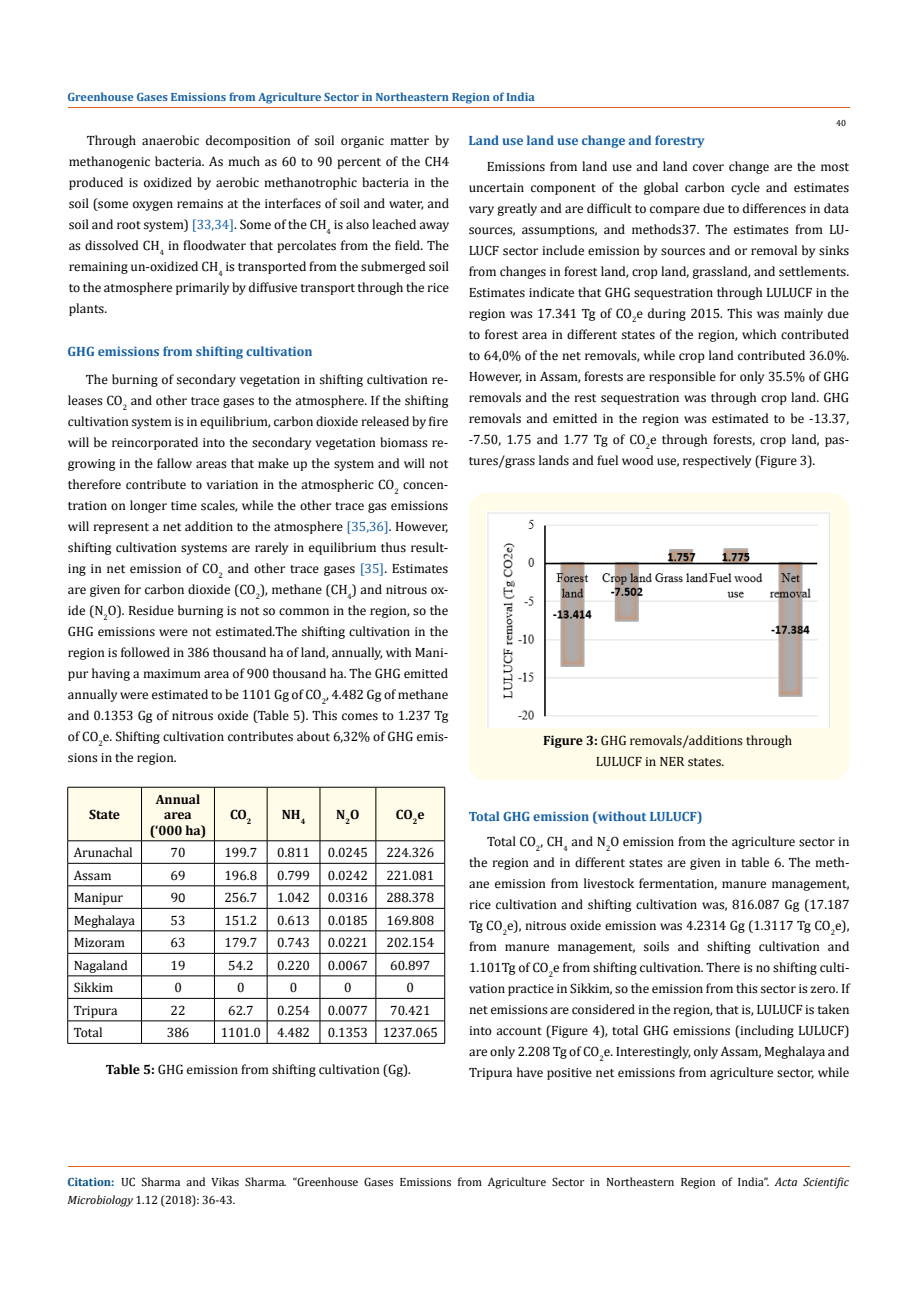
<style>
.page{position:relative;width:917px;height:1298px;background:#fff}
.page>*{position:absolute;margin:0;border:0;box-sizing:border-box;transform-origin:0 0}
.t1{font:13.5px/21px "Cambria";color:#000;text-align:justify}
.t2{font:700 13.5px "Cambria";color:#1560a6}
.t3{font:700 13.5px/15.6px "Cambria";color:#000;text-align:center}
.t4{font:12px/18px "Cambria";color:#000}
.t5{font:700 12px "Cambria";color:#1560a6}
.t6{font:9px "Cambria";color:#000}
.s1{color:#1560a6}
.s2{font-weight:700}
.s3{font-family:"Calibri"}
.s4{font-weight:700;color:#035089}
.s5{font-style:italic}
</style>
<div class="page">
<div style="left:468px;top:492px;width:381px;height:288px;background:#fffde9;border-radius:18px"></div>
<img style="left:486px;top:512px;width:343px;height:215px">
<svg style="left:67px;top:787px;width:378px;height:256px"></svg>
<hr style="left:68px;top:1043px;width:73px;height:1px;background:#000">
<hr style="left:141px;top:1043px;width:73px;height:1px;background:#000">
<hr style="left:214px;top:1043px;width:53px;height:1px;background:#000">
<hr style="left:267px;top:1043px;width:53px;height:1px;background:#000">
<hr style="left:320px;top:1043px;width:56px;height:1px;background:#000">
<hr style="left:376px;top:1043px;width:69px;height:1px;background:#000">
<hr style="left:68px;top:108px;width:781px;height:1px;background:#e05d1a">
<hr style="left:68px;top:1166px;width:781px;height:1px;background:#e05d1a">
<p class="t5" style="left:67px;top:88px;width:469px">Greenhouse Gases Emissions from Agriculture Sector in Northeastern Region of India</p>
<p class="t6" style="left:836px;top:118px;width:11px">40</p>
<p class="t1" style="left:69px;top:130px;width:382px;text-indent:18px">Through anaerobic decomposition of soil organic matter by methanogenic bacteria. As much as 60 to 90 percent of the CH4 produced is oxidized by aerobic methanotrophic bacteria in the soil (some oxygen remains at the interfaces of soil and water, and soil and root system) <span class="s1">[33,34]</span>. Some of the CH<sub>4</sub> is also leached away as dissolved CH<sub>4</sub> in floodwater that percolates from the field. The remaining un-oxidized CH<sub>4</sub> is transported from the submerged soil to the atmosphere primarily by diffusive transport through the rice plants.</p>
<p class="t2" style="left:67px;top:341px;width:247px">GHG emissions from shifting cultivation</p>
<p class="t1" style="left:68px;top:369px;width:382px;text-indent:18px">The burning of secondary vegetation in shifting cultivation re&shy;leases CO<sub>2</sub> and other trace gases to the atmosphere. If the shifting cultivation system is in equilibrium, carbon dioxide released by fire will be reincorporated into the secondary vegetation biomass re&shy;growing in the fallow areas that make up the system and will not therefore contribute to variation in the atmospheric CO<sub>2</sub> concen&shy;tration on longer time scales, while the other trace gas emissions will represent a net addition to the atmosphere <span class="s1">[35,36]</span>. However, shifting cultivation systems are rarely in equilibrium thus result&shy;ing in net emission of CO<sub>2</sub> and other trace gases <span class="s1">[35]</span>. Estimates are given for carbon dioxide (CO<sub>2</sub>), methane (CH<sub>4</sub>) and nitrous ox&shy;ide (N<sub>2</sub>O). Residue burning is not so common in the region, so the GHG emissions were not estimated.The shifting cultivation in the region is followed in 386 thousand ha of land, annually, with Mani&shy;pur having a maximum area of 900 thousand ha. The GHG emitted annually were estimated to be 1101 Gg of CO<sub>2</sub>, 4.482 Gg of methane and 0.1353 Gg of nitrous oxide (Table 5). This comes to 1.237 Tg of CO<sub>2</sub>e. Shifting cultivation contributes about 6,32% of GHG emis&shy;sions in the region.</p>
<p class="t2" style="left:468px;top:131px;width:238px">Land use land use change and forestry</p>
<p class="t1" style="left:468px;top:156px;width:382px;text-indent:18px">Emissions from land use and land cover change are the most uncertain component of the global carbon cycle and estimates vary greatly and are difficult to compare due to differences in data sources, assumptions, and methods37. The estimates from LU-LUCF sector include emission by sources and or removal by sinks from changes in forest land, crop land, grassland, and settlements.<br>Estimates indicate that GHG sequestration through LULUCF in the region was 17.341 Tg of CO<sub>2</sub>e during 2015. This was mainly due to forest area in different states of the region, which contributed to 64,0% of the net removals, while crop land contributed 36.0%.<br>However, in Assam, forests are responsible for only 35.5% of GHG removals and the rest sequestration was through crop land. GHG removals and emitted in the region was estimated to be -13.37, -7.50, 1.75 and 1.77 Tg of CO<sub>2</sub>e through forests, crop land, pas&shy;tures/grass lands and fuel wood use, respectively (Figure 3).</p>
<p class="t1" style="left:596px;top:729px;width:198px;text-indent:-53px"><span class="s2">Figure 3:</span> GHG removals/additions through<br>LULUCF in NER states.</p>
<p class="t3" style="left:150px;top:791px;width:58px">Annual area (‘000 ha)</p>
<p class="t3" style="left:89px;top:806px;width:32px">State</p>
<p class="t2" style="left:468px;top:806px;width:235px">Total GHG emission (without LULUCF)</p>
<p class="t3" style="left:230px;top:806px;width:23px">CO<sub>2</sub></p>
<p class="t3" style="left:282px;top:806px;width:25px">NH<sub>4</sub></p>
<p class="t3" style="left:336px;top:806px;width:25px">N<sub>2</sub>O</p>
<p class="t3" style="left:396px;top:806px;width:30px">CO<sub>2</sub>e</p>
<p class="t1" style="left:469px;top:831px;width:382px;text-indent:18px">Total CO<sub>2</sub>, CH<sub>4</sub> and N<sub>2</sub>O emission from the agriculture sector in the region and in different states are given in table 6. The meth&shy;ane emission from livestock fermentation, manure management, rice cultivation and shifting cultivation was, 816.087 Gg (17.187<br>Tg CO<sub>2</sub>e), nitrous oxide emission was 4.2314 Gg (1.3117 Tg CO<sub>2</sub>e), from manure management, soils and shifting cultivation and 1.101Tg of CO<sub>2</sub>e from shifting cultivation. There is no shifting culti&shy;vation practice in Sikkim, so the emission from this sector is zero. If net emissions are considered in the region, that is, LULUCF is taken into account (Figure 4), total GHG emissions (including LULUCF) are only 2.208 Tg of CO<sub>2</sub>e. Interestingly, only Assam, Meghalaya and Tripura have positive net emissions from agriculture sector, while</p>
<p class="t1" style="left:74px;top:842px;width:61px">Arunachal</p>
<p class="t1" style="left:170px;top:842px;width:16px">70</p>
<p class="t1" style="left:224px;top:842px;width:34px">199.7</p>
<p class="t1" style="left:277px;top:842px;width:34px">0.811</p>
<p class="t1" style="left:328px;top:842px;width:42px">0.0245</p>
<p class="t1" style="left:386px;top:842px;width:49px">224.326</p>
<p class="t1" style="left:74px;top:864px;width:39px">Assam</p>
<p class="t1" style="left:170px;top:864px;width:16px">69</p>
<p class="t1" style="left:224px;top:864px;width:34px">196.8</p>
<p class="t1" style="left:277px;top:864px;width:34px">0.799</p>
<p class="t1" style="left:328px;top:864px;width:42px">0.0242</p>
<p class="t1" style="left:386px;top:864px;width:49px">221.081</p>
<p class="t1" style="left:74px;top:887px;width:51px">Manipur</p>
<p class="t1" style="left:171px;top:887px;width:16px">9<span class="s3">0</span></p>
<p class="t1" style="left:224px;top:887px;width:34px">256.7</p>
<p class="t1" style="left:277px;top:887px;width:34px">1.042</p>
<p class="t1" style="left:328px;top:887px;width:42px">0.0316</p>
<p class="t1" style="left:386px;top:887px;width:49px">288.378</p>
<p class="t1" style="left:74px;top:909px;width:63px">Meghalaya</p>
<p class="t1" style="left:170px;top:909px;width:16px">53</p>
<p class="t1" style="left:224px;top:909px;width:34px">151.2</p>
<p class="t1" style="left:277px;top:909px;width:34px">0.613</p>
<p class="t1" style="left:328px;top:909px;width:42px">0.0185</p>
<p class="t1" style="left:386px;top:909px;width:49px">169.808</p>
<p class="t1" style="left:74px;top:932px;width:53px">Mizoram</p>
<p class="t1" style="left:170px;top:932px;width:16px">63</p>
<p class="t1" style="left:224px;top:932px;width:34px">179.7</p>
<p class="t1" style="left:277px;top:932px;width:34px">0.743</p>
<p class="t1" style="left:328px;top:932px;width:42px">0.0221</p>
<p class="t1" style="left:386px;top:932px;width:49px">202.154</p>
<p class="t1" style="left:74px;top:954px;width:56px">Nagaland</p>
<p class="t1" style="left:170px;top:954px;width:16px">19</p>
<p class="t1" style="left:228px;top:954px;width:27px">54.2</p>
<p class="t1" style="left:277px;top:954px;width:34px">0.220</p>
<p class="t1" style="left:328px;top:954px;width:42px">0.0067</p>
<p class="t1" style="left:390px;top:954px;width:42px">60.897</p>
<p class="t1" style="left:74px;top:977px;width:41px">Sikkim</p>
<p class="t1" style="left:174px;top:977px;width:9px">0</p>
<p class="t1" style="left:237px;top:977px;width:9px">0</p>
<p class="t1" style="left:290px;top:977px;width:9px">0</p>
<p class="t1" style="left:344px;top:977px;width:9px">0</p>
<p class="t1" style="left:406px;top:977px;width:9px">0</p>
<p class="t1" style="left:74px;top:999px;width:45px">Tripura</p>
<p class="t1" style="left:171px;top:999px;width:16px">22</p>
<p class="t1" style="left:228px;top:999px;width:27px">62.7</p>
<p class="t1" style="left:277px;top:999px;width:34px">0.254</p>
<p class="t1" style="left:328px;top:999px;width:42px">0.0077</p>
<p class="t1" style="left:390px;top:999px;width:42px">70.421</p>
<p class="t1" style="left:74px;top:1022px;width:30px">Total</p>
<p class="t1" style="left:167px;top:1022px;width:24px">386</p>
<p class="t1" style="left:221px;top:1022px;width:91px">1101.0 4.482</p>
<p class="t1" style="left:328px;top:1022px;width:111px">0.1353 1237.065</p>
<p class="t1" style="left:106px;top:1058px;width:306px"><span class="s2">Table 5:</span> GHG emission from shifting cultivation (Gg).</p>
<p class="t4" style="left:67px;top:1173px;width:783px"><span class="s4">Citation:</span> UC Sharma and Vikas Sharma<span class="s5">.</span> “Greenhouse Gases Emissions from Agriculture Sector in Northeastern Region of India”. <span class="s5">Acta Scientific<br>Microbiology</span> 1.12 (2018): 36-43.</p>
</div>
